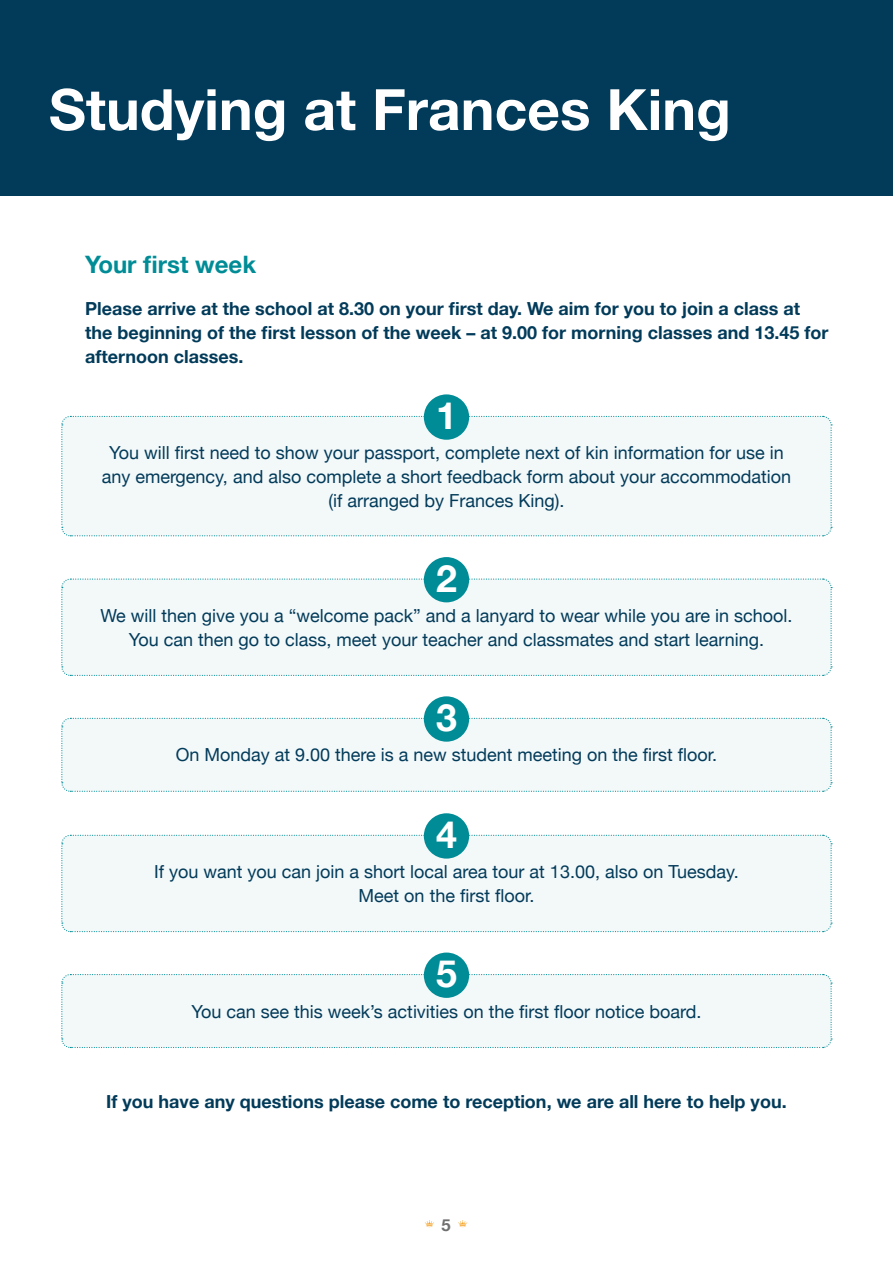
<style>
.page{position:relative;width:893px;height:1263px;background:#fff}
.page>*{position:absolute;margin:0;border:0;box-sizing:border-box;transform-origin:0 0}
.t1{font:700 57px "Helvetica Neue";color:#fff}
.t2{font:700 37.5px "Helvetica Neue";color:#fff}
.t3{font:700 24px "Helvetica Neue";color:#008c96}
.t4{font:18px/24px "Helvetica Neue";color:#023b5a;text-align:center}
.t5{font:700 18px/24px "Helvetica Neue";color:#023b5a}
.t6{font:700 16.5px "Helvetica Neue";color:#706f6f}
</style>
<div class="page">
<svg style="left:458px;top:1220px;width:10px;height:7px"></svg>
<svg style="left:425px;top:1220px;width:9px;height:7px"></svg>
<div style="left:0;top:0;width:893px;height:196px;background:#023b5a"></div>
<div style="left:61px;top:415px;width:771px;height:122px;background:#f3f8f9"></div>
<div style="left:61px;top:578px;width:771px;height:98px;background:#f3f8f9"></div>
<div style="left:61px;top:834px;width:771px;height:99px;background:#f3f8f9"></div>
<div style="left:61px;top:717px;width:771px;height:75px;background:#f3f8f9"></div>
<div style="left:61px;top:973px;width:771px;height:75px;background:#f3f8f9"></div>
<div style="left:424px;top:394px;width:45px;height:46px;background:#008c96;border-radius:50%"></div>
<div style="left:424px;top:557px;width:45px;height:45px;background:#008c96;border-radius:50%"></div>
<div style="left:424px;top:813px;width:45px;height:46px;background:#008c96;border-radius:50%"></div>
<div style="left:424px;top:696px;width:45px;height:46px;background:#008c96;border-radius:50%"></div>
<div style="left:424px;top:952px;width:45px;height:46px;background:#008c96;border-radius:50%"></div>
<h1 class="t1" style="left:49px;top:65px;width:683px">Studying at Frances King</h1>
<h3 class="t3" style="left:85px;top:246px;width:173px">Your first week</h3>
<p class="t5" style="left:85px;top:297px;width:745px">Please arrive at the school at 8.30 on your first day. We aim for you to join a class at the beginning of the first lesson of the week – at 9.00 for morning classes and 13.45 for afternoon classes.</p>
<h2 class="t2" style="left:436px;top:386px;width:22px">1</h2>
<p class="t4" style="left:102px;top:442px;width:691px">You will first need to show your passport, complete next of kin information for use in any emergency, and also complete a short feedback form about your accommodation (if arranged by Frances King).</p>
<h2 class="t2" style="left:436px;top:549px;width:22px">2</h2>
<p class="t4" style="left:100px;top:605px;width:694px">We will then give you a “welcome pack” and a lanyard to wear while you are in school.<br>You can then go to class, meet your teacher and classmates and start learning.</p>
<h2 class="t2" style="left:436px;top:688px;width:22px">3</h2>
<p class="t4" style="left:176px;top:744px;width:543px">On Monday at 9.00 there is a new student meeting on the first floor.</p>
<h2 class="t2" style="left:436px;top:805px;width:22px">4</h2>
<p class="t4" style="left:154px;top:861px;width:586px">If you want you can join a short local area tour at 13.00, also on Tuesday.<br>Meet on the first floor.</p>
<h2 class="t2" style="left:436px;top:944px;width:22px">5</h2>
<p class="t4" style="left:192px;top:1000px;width:511px">You can see this week’s activities on the first floor notice board.</p>
<p class="t5" style="left:106px;top:1090px;width:682px">If you have any questions please come to reception, we are all here to help you.</p>
<p class="t6" style="left:441px;top:1212px;width:11px">5</p>
</div>
